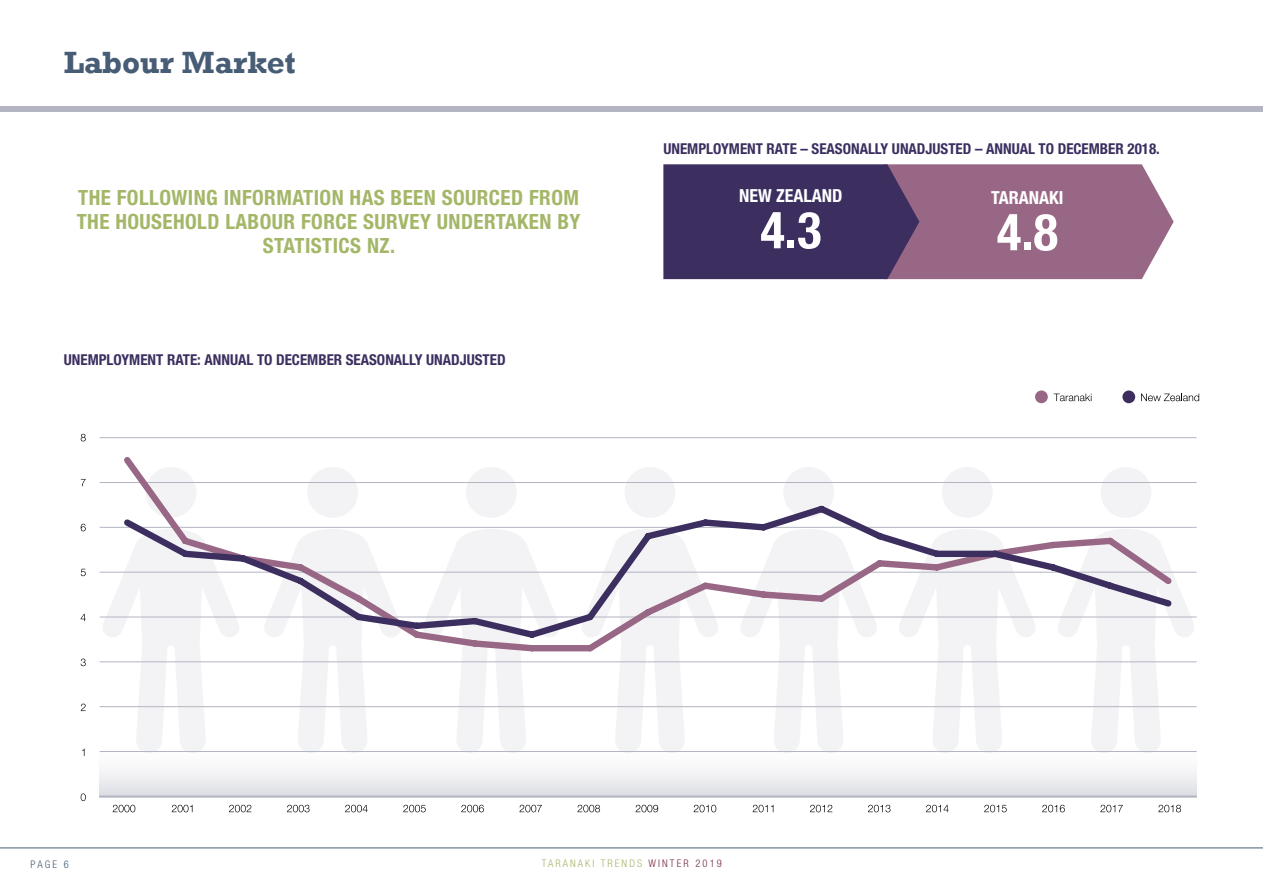
<style>
.page{position:relative;width:1263px;height:893px;background:#fff}
.page>*{position:absolute;margin:0;border:0;box-sizing:border-box;transform-origin:0 0}
.t1{font:700 condensed 51px "Helvetica Neue LT Pro";color:#fff}
.t2{font:700 31.5px "Rockwell";color:#475c75}
.t3{font:700 condensed 21px/24px "Helvetica Neue LT Pro";letter-spacing:.02em;color:#a4b769;text-align:center}
.t4{font:700 condensed 18px "Helvetica Neue LT Pro";color:#fff}
.t5{font:700 condensed 15px "Helvetica Neue LT Pro";color:#3c2f60}
.t6{font:300 condensed 10.5px "Helvetica Neue LT Pro";letter-spacing:.2em;color:#a4b769}
.t7{font:300 condensed 10.5px "Helvetica Neue";color:#475c75}
.s1{color:#772b42}
</style>
<div class="page">
<hr style="left:0;top:847px;width:1263px;height:1px;background:#475c75">
<div style="left:0;top:106px;width:1263px;height:6px;background:#b3b5c2"></div>
<div style="left:99px;top:740px;width:1098px;height:57px;background:linear-gradient(to bottom,#fff,#e1e2e7)"></div>
<svg style="left:101px;top:571px;width:140px;height:182px"></svg>
<svg style="left:263px;top:657px;width:139px;height:96px"></svg>
<svg style="left:421px;top:657px;width:140px;height:96px"></svg>
<svg style="left:580px;top:657px;width:140px;height:96px"></svg>
<svg style="left:739px;top:657px;width:139px;height:96px"></svg>
<svg style="left:897px;top:657px;width:140px;height:96px"></svg>
<svg style="left:1056px;top:571px;width:140px;height:182px"></svg>
<svg style="left:663px;top:164px;width:511px;height:115px;background:#705178"></svg>
<hr style="left:100px;top:437px;width:1097px;height:1px;background:#b3b5c2">
<hr style="left:100px;top:482px;width:1097px;height:1px;background:#b3b5c2">
<hr style="left:100px;top:527px;width:1097px;height:1px;background:#b3b5c2">
<hr style="left:100px;top:572px;width:1097px;height:1px;background:#b3b5c2">
<hr style="left:100px;top:617px;width:1097px;height:1px;background:#b3b5c2">
<hr style="left:100px;top:661px;width:1097px;height:1px;background:#b3b5c2">
<hr style="left:100px;top:706px;width:1097px;height:1px;background:#b3b5c2">
<hr style="left:100px;top:751px;width:1097px;height:1px;background:#b3b5c2">
<svg style="left:118px;top:457px;width:1059px;height:200px"></svg>
<svg style="left:119px;top:500px;width:1057px;height:143px"></svg>
<svg style="left:81px;top:793px;width:5px;height:8px"></svg>
<svg style="left:82px;top:749px;width:3px;height:7px"></svg>
<svg style="left:81px;top:704px;width:5px;height:7px"></svg>
<svg style="left:81px;top:659px;width:5px;height:7px"></svg>
<svg style="left:81px;top:614px;width:5px;height:7px"></svg>
<svg style="left:81px;top:569px;width:5px;height:7px"></svg>
<svg style="left:81px;top:524px;width:5px;height:7px"></svg>
<svg style="left:81px;top:479px;width:5px;height:7px"></svg>
<svg style="left:81px;top:434px;width:5px;height:7px"></svg>
<svg style="left:113px;top:805px;width:22px;height:7px"></svg>
<svg style="left:172px;top:805px;width:20px;height:7px"></svg>
<svg style="left:229px;top:805px;width:22px;height:7px"></svg>
<svg style="left:287px;top:805px;width:23px;height:7px"></svg>
<svg style="left:345px;top:805px;width:23px;height:7px"></svg>
<svg style="left:403px;top:805px;width:23px;height:7px"></svg>
<svg style="left:461px;top:805px;width:23px;height:7px"></svg>
<svg style="left:519px;top:805px;width:23px;height:7px"></svg>
<svg style="left:577px;top:805px;width:23px;height:7px"></svg>
<svg style="left:636px;top:805px;width:22px;height:7px"></svg>
<svg style="left:694px;top:805px;width:22px;height:7px"></svg>
<svg style="left:753px;top:805px;width:20px;height:7px"></svg>
<svg style="left:810px;top:805px;width:22px;height:7px"></svg>
<svg style="left:868px;top:805px;width:22px;height:7px"></svg>
<svg style="left:926px;top:805px;width:23px;height:7px"></svg>
<svg style="left:984px;top:805px;width:23px;height:7px"></svg>
<svg style="left:1042px;top:805px;width:23px;height:7px"></svg>
<svg style="left:1100px;top:805px;width:23px;height:7px"></svg>
<svg style="left:1158px;top:805px;width:23px;height:7px"></svg>
<svg style="left:1054px;top:394px;width:38px;height:7px"></svg>
<svg style="left:1141px;top:394px;width:58px;height:7px"></svg>
<div style="left:1035px;top:390px;width:13px;height:13px;background:#996786;border-radius:50%"></div>
<div style="left:1122px;top:390px;width:13px;height:13px;background:#3c2f60;border-radius:50%"></div>
<hr style="left:99px;top:796px;width:1098px;height:1px;background:#b3b5c2">
<h2 class="t2" style="left:64px;top:43px;width:233px">Labour Market</h2>
<h3 class="t3" style="left:77px;top:185px;width:505px">THE FOLLOWING INFORMATION HAS BEEN SOURCED FROM<br>THE HOUSEHOLD LABOUR FORCE SURVEY UNDERTAKEN BY<br>STATISTICS NZ.</h3>
<p class="t5" style="left:64px;top:351px;width:443px">UNEMPLOYMENT RATE: ANNUAL TO DECEMBER SEASONALLY UNADJUSTED</p>
<p class="t5" style="left:663px;top:140px;width:498px">UNEMPLOYMENT RATE – SEASONALLY UNADJUSTED – ANNUAL TO DECEMBER 2018.</p>
<p class="t4" style="left:739px;top:184px;width:105px">NEW ZEALAND</p>
<h1 class="t1" style="left:760px;top:199px;width:63px">4.3</h1>
<p class="t4" style="left:991px;top:186px;width:74px">TARANAKI</p>
<h1 class="t1" style="left:997px;top:201px;width:63px">4.8</h1>
<p class="t7" style="left:31px;top:858px;width:40px">PAGE 6</p>
<p class="t6" style="left:542px;top:857px;width:181px">TARANAKI TRENDS <span class="s1">WINTER 2019</span></p>
</div>
